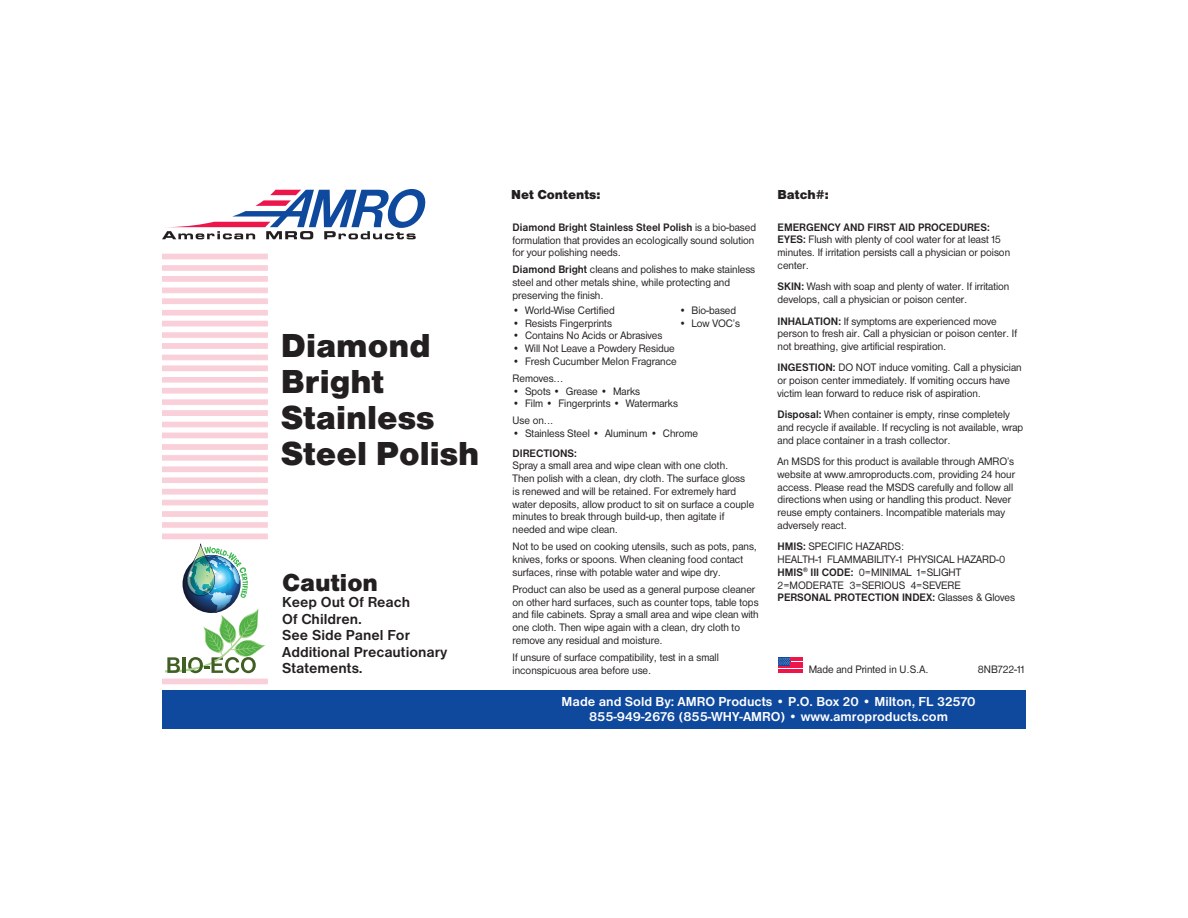
<style>
.page{position:relative;width:1188px;height:918px;background:#fff}
.page>*{position:absolute;margin:0;border:0;box-sizing:border-box;transform-origin:0 0}
.t1{font:34.5px/36px "Nimbus San D Blac";color:#231f20}
.t2{font:25.5px "Nimbus San D Blac";color:#231f20}
.t3{font:700 15px/16.5px "Nimbus San D";color:#231f20}
.t4{font:700 13.5px "Nimbus San D";color:#fff}
.t5{font:13.5px "Nimbus San D Blac";color:#231f20}
.t6{font:11.25px/12.8px "Nimbus San D";color:#231f20;scale:.95 1}
.t7{font:700 11.25px "Nimbus San D";color:#231f20;scale:.95 1}
.s1{font-weight:700}
.s2{font-weight:400}
</style>
<div class="page">
<div style="left:162px;top:690px;width:864px;height:39px;background:#0f499d"></div>
<svg style="left:778px;top:657px;width:25px;height:16px"></svg>
<img style="left:165px;top:543px;width:100px;height:130px">
<img style="left:211px;top:566px;width:3px;height:24px">
<svg style="left:162px;top:189px;width:263px;height:50px"></svg>
<p class="t1" style="left:281px;top:327px;width:200px">Diamond<br>Bright<br>Stainless<br>Steel Polish</p>
<p class="t2" style="left:282px;top:567px;width:97px">Caution</p>
<p class="t3" style="left:282px;top:594px;width:129px">Keep Out Of Reach<br>Of Children.</p>
<p class="t3" style="left:282px;top:627px;width:166px">See Side Panel For<br>Additional Precautionary</p>
<p class="t3" style="left:282px;top:660px;width:82px">Statements.</p>
<p class="t5" style="left:511px;top:187px;width:91px">Net Contents:</p>
<p class="t5" style="left:778px;top:187px;width:53px">Batch#:</p>
<p class="t7" style="left:778px;top:221px;width:225px">EMERGENCY AND FIRST AID PROCEDURES:</p>
<p class="t6" style="left:778px;top:233px;width:246px"><span class="s1">EYES:</span> Flush with plenty of cool water for at least 15 minutes. If irritation persists call a physician or poison center.</p>
<p class="t6" style="left:778px;top:280px;width:246px"><span class="s1">SKIN:</span> Wash with soap and plenty of water. If irritation develops, call a physician or poison center.</p>
<p class="t6" style="left:778px;top:314px;width:254px"><span class="s1">INHALATION:</span> If symptoms are experienced move person to fresh air. Call a physician or poison center. If not breathing, give artificial respiration.</p>
<p class="t6" style="left:778px;top:361px;width:258px"><span class="s1">INGESTION:</span> DO NOT induce vomiting. Call a physician or poison center immediately. If vomiting occurs have victim lean forward to reduce risk of aspiration.</p>
<p class="t6" style="left:778px;top:408px;width:260px"><span class="s1">Disposal:</span> When container is empty, rinse completely and recycle if available. If recycling is not available, wrap and place container in a trash collector.</p>
<p class="t6" style="left:778px;top:455px;width:251px">An MSDS for this product is available through AMRO’s website at www.amroproducts.com, providing 24 hour access. Please read the MSDS carefully and follow all directions when using or handling this product. Never reuse empty containers. Incompatible materials may adversely react.</p>
<p class="t6" style="left:778px;top:540px;width:135px"><span class="s1">HMIS:</span> SPECIFIC HAZARDS:</p>
<p class="t6" style="left:778px;top:553px;width:241px">HEALTH-1 FLAMMABILITY-1 PHYSICAL HAZARD-0</p>
<p class="t6" style="left:778px;top:566px;width:195px"><span class="s1">HMIS</span><sup>®</sup> <span class="s1">III CODE:</span> 0=MINIMAL 1=SLIGHT</p>
<p class="t6" style="left:778px;top:578px;width:195px">2=MODERATE 3=SERIOUS 4=SEVERE</p>
<p class="t7" style="left:778px;top:591px;width:252px">PERSONAL PROTECTION INDEX: <span class="s2">Glasses &amp; Gloves</span></p>
<p class="t6" style="left:513px;top:221px;width:258px"><span class="s1">Diamond Bright Stainless Steel Polish</span> is a bio-based formulation that provides an ecologically sound solution for your polishing needs.</p>
<p class="t6" style="left:513px;top:263px;width:257px"><span class="s1">Diamond Bright</span> cleans and polishes to make stainless steel and other metals shine, while protecting and preserving the finish.</p>
<p class="t6" style="left:513px;top:304px;width:109px">• World-Wise Certified</p>
<p class="t6" style="left:679px;top:304px;width:62px">• Bio-based</p>
<p class="t6" style="left:513px;top:316px;width:106px">• Resists Fingerprints</p>
<p class="t6" style="left:679px;top:316px;width:66px">• Low VOC’s</p>
<p class="t6" style="left:513px;top:329px;width:159px">• Contains No Acids or Abrasives</p>
<p class="t6" style="left:513px;top:342px;width:172px">• Will Not Leave a Powdery Residue</p>
<p class="t6" style="left:513px;top:355px;width:174px">• Fresh Cucumber Melon Fragrance</p>
<p class="t6" style="left:513px;top:372px;width:55px">Removes...</p>
<p class="t6" style="left:513px;top:384px;width:136px">• Spots • Grease • Marks</p>
<p class="t6" style="left:513px;top:397px;width:176px">• Film • Fingerprints • Watermarks</p>
<p class="t6" style="left:513px;top:414px;width:45px">Use on...</p>
<p class="t6" style="left:513px;top:427px;width:197px">• Stainless Steel • Aluminum • Chrome</p>
<p class="t7" style="left:513px;top:447px;width:69px">DIRECTIONS:</p>
<p class="t6" style="left:513px;top:459px;width:256px">Spray a small area and wipe clean with one cloth.<br>Then polish with a clean, dry cloth. The surface gloss is renewed and will be retained. For extremely hard water deposits, allow product to sit on surface a couple minutes to break through build-up, then agitate if needed and wipe clean.</p>
<p class="t6" style="left:513px;top:540px;width:259px">Not to be used on cooking utensils, such as pots, pans, knives, forks or spoons. When cleaning food contact surfaces, rinse with potable water and wipe dry.</p>
<p class="t6" style="left:513px;top:583px;width:261px">Product can also be used as a general purpose cleaner on other hard surfaces, such as counter tops, table tops and file cabinets. Spray a small area and wipe clean with one cloth. Then wipe again with a clean, dry cloth to remove any residual and moisture.</p>
<p class="t6" style="left:513px;top:651px;width:219px">If unsure of surface compatibility, test in a small inconspicuous area before use.</p>
<p class="t6" style="left:809px;top:663px;width:128px">Made and Printed in U.S.A.</p>
<p class="t6" style="left:978px;top:663px;width:50px">8NB722-11</p>
<p class="t4" style="left:562px;top:694px;width:415px">Made and Sold By: AMRO Products • P.O. Box 20 • Milton, FL 32570</p>
<p class="t4" style="left:589px;top:709px;width:361px">855-949-2676 (855-WHY-AMRO) • www.amroproducts.com</p>
</div>
